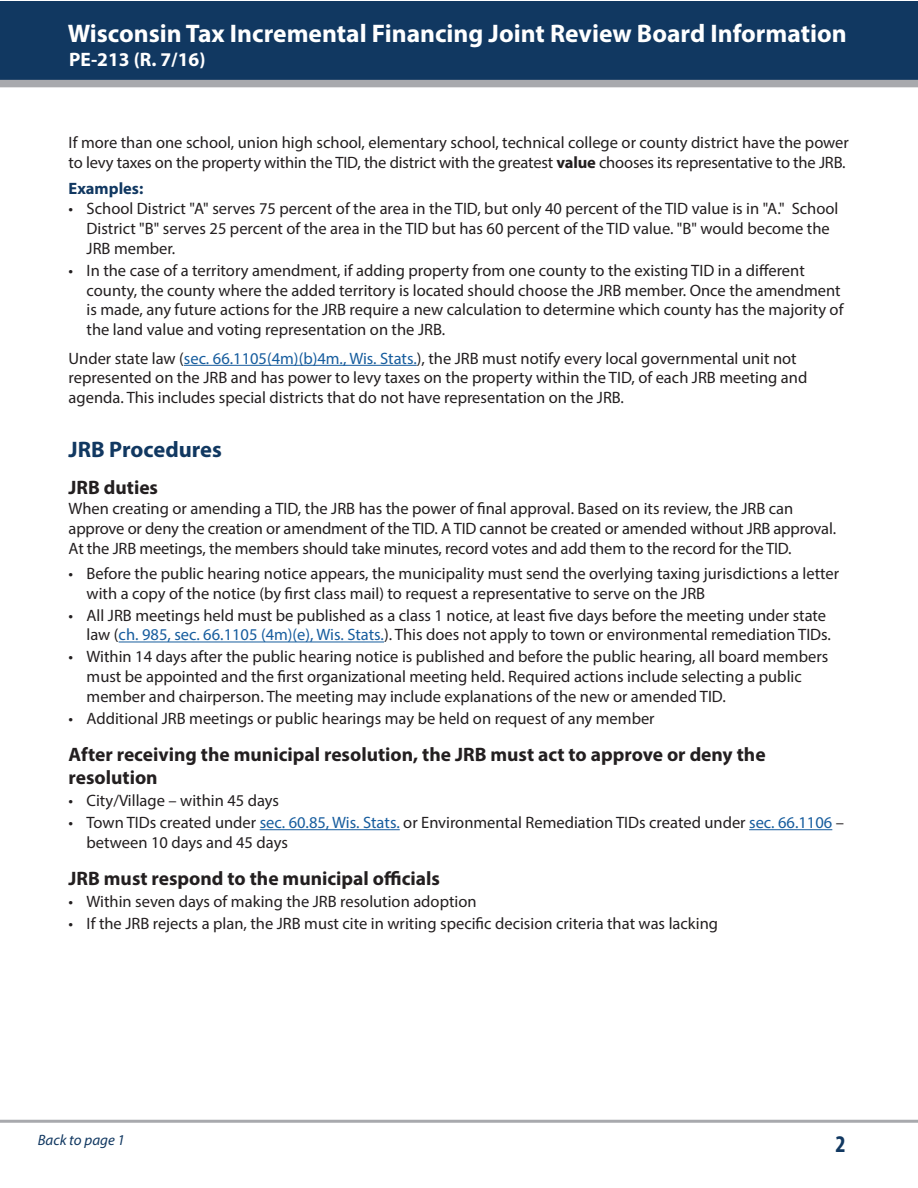
<style>
.page{position:relative;width:918px;height:1188px;background:#fff}
.page>*{position:absolute;margin:0;border:0;box-sizing:border-box;transform-origin:0 0}
.t1{font:700 25.5px "Myriad Pro";color:#fff}
.t2{font:700 condensed 24px "Myriad Pro";color:#113861}
.t3{font:700 22.5px "Myriad Pro";color:#113861}
.Bullets_-_1st{font:700 19.5px/23.4px "Myriad Pro";color:#231f20}
.t4{font:700 19.5px "Myriad Pro";color:#fff}
.Bullets_-_1st-2{font:16.5px/19.8px "Myriad Pro";color:#231f20}
.t5{font:700 16.5px "Myriad Pro";color:#113861}
.Bullets_-_1st-3{font:italic 15px "Myriad Pro";color:#113861}
.s1{font-weight:700}
.s2{color:#175d9e}
</style>
<div class="page">
<div style="left:1px;top:1px;width:917px;height:86px;background:#113861"></div>
<div style="left:0;top:80px;width:918px;height:7px;background:#a8a9ad"></div>
<hr style="left:0;top:1120px;width:918px;height:3px;background:#a8a9ad">
<hr style="left:184px;top:365px;width:233px;height:1px;background:#175d9e">
<hr style="left:119px;top:642px;width:265px;height:1px;background:#175d9e">
<hr style="left:260px;top:829px;width:140px;height:1px;background:#175d9e">
<hr style="left:749px;top:829px;width:83px;height:1px;background:#175d9e">
<h1 class="t1" style="left:68px;top:17px;width:780px">Wisconsin Tax Incremental Financing Joint Review Board Information</h1>
<p class="t4" style="left:69px;top:47px;width:138px">PE-213 (R. 7/16)</p>
<p class="Bullets_-_1st-2" style="left:69px;top:132px;width:782px">If more than one school, union high school, elementary school, technical college or county district have the power to levy taxes on the property within the TID, the district with the greatest <span class="s1">value</span> chooses its representative to the JRB.</p>
<p class="t5" style="left:69px;top:178px;width:76px">Examples:</p>
<p class="Bullets_-_1st-2" style="left:87px;top:199px;width:753px;text-indent:-18px">• School District "A" serves 75 percent of the area in the TID, but only 40 percent of the TID value is in "A." School<br>District "B" serves 25 percent of the area in the TID but has 60 percent of the TID value. "B" would become the<br>JRB member.</p>
<p class="Bullets_-_1st-2" style="left:87px;top:260px;width:758px;text-indent:-18px">• In the case of a territory amendment, if adding property from one county to the existing TID in a different county, the county where the added territory is located should choose the JRB member. Once the amendment is made, any future actions for the JRB require a new calculation to determine which county has the majority of the land value and voting representation on the JRB.</p>
<p class="Bullets_-_1st-2" style="left:69px;top:348px;width:740px">Under state law (<span class="s2">sec. 66.1105(4m)(b)4m., Wis. Stats.</span>), the JRB must notify every local governmental unit not represented on the JRB and has power to levy taxes on the property within the TID, of each JRB meeting and agenda. This includes special districts that do not have representation on the JRB.</p>
<p class="t3" style="left:69px;top:435px;width:155px">JRB Procedures</p>
<p class="Bullets_-_1st" style="left:69px;top:475px;width:91px">JRB duties</p>
<p class="Bullets_-_1st-2" style="left:69px;top:498px;width:769px">When creating or amending a TID, the JRB has the power of final approval. Based on its review, the JRB can approve or deny the creation or amendment of the TID. A TID cannot be created or amended without JRB approval.<br>At the JRB meetings, the members should take minutes, record votes and add them to the record for the TID.</p>
<p class="Bullets_-_1st-2" style="left:87px;top:563px;width:754px;text-indent:-18px">• Before the public hearing notice appears, the municipality must send the overlying taxing jurisdictions a letter with a copy of the notice (by first class mail) to request a representative to serve on the JRB</p>
<p class="Bullets_-_1st-2" style="left:69px;top:605px;width:764px;text-align:right">• All JRB meetings held must be published as a class 1 notice, at least five days before the meeting under state law (<span class="s2">ch. 985, sec. 66.1105 (4m)(e), Wis. Stats.</span>). This does not apply to town or environmental remediation TIDs.</p>
<p class="Bullets_-_1st-2" style="left:87px;top:647px;width:743px;text-indent:-18px">• Within 14 days after the public hearing notice is published and before the public hearing, all board members must be appointed and the first organizational meeting held. Required actions include selecting a public member and chairperson. The meeting may include explanations of the new or amended TID.</p>
<p class="Bullets_-_1st-2" style="left:69px;top:708px;width:588px">• Additional JRB meetings or public hearings may be held on request of any member</p>
<p class="Bullets_-_1st" style="left:69px;top:742px;width:699px">After receiving the municipal resolution, the JRB must act to approve or deny the resolution</p>
<p class="Bullets_-_1st-2" style="left:69px;top:790px;width:212px">• City/Village – within 45 days</p>
<p class="Bullets_-_1st-2" style="left:87px;top:812px;width:759px;text-indent:-18px">• Town TIDs created under <span class="s2">sec. 60.85, Wis. Stats.</span> or Environmental Remediation TIDs created under <span class="s2">sec. 66.1106</span> – between 10 days and 45 days</p>
<p class="Bullets_-_1st" style="left:69px;top:866px;width:373px">JRB must respond to the municipal officials</p>
<p class="Bullets_-_1st-2" style="left:69px;top:891px;width:410px">• Within seven days of making the JRB resolution adoption</p>
<p class="Bullets_-_1st-2" style="left:69px;top:913px;width:651px">• If the JRB rejects a plan, the JRB must cite in writing specific decision criteria that was lacking</p>
<p class="Bullets_-_1st-3" style="left:38px;top:1131px;width:89px">Back to page 1</p>
<p class="t2" style="left:836px;top:1129px;width:12px">2</p>
</div>
